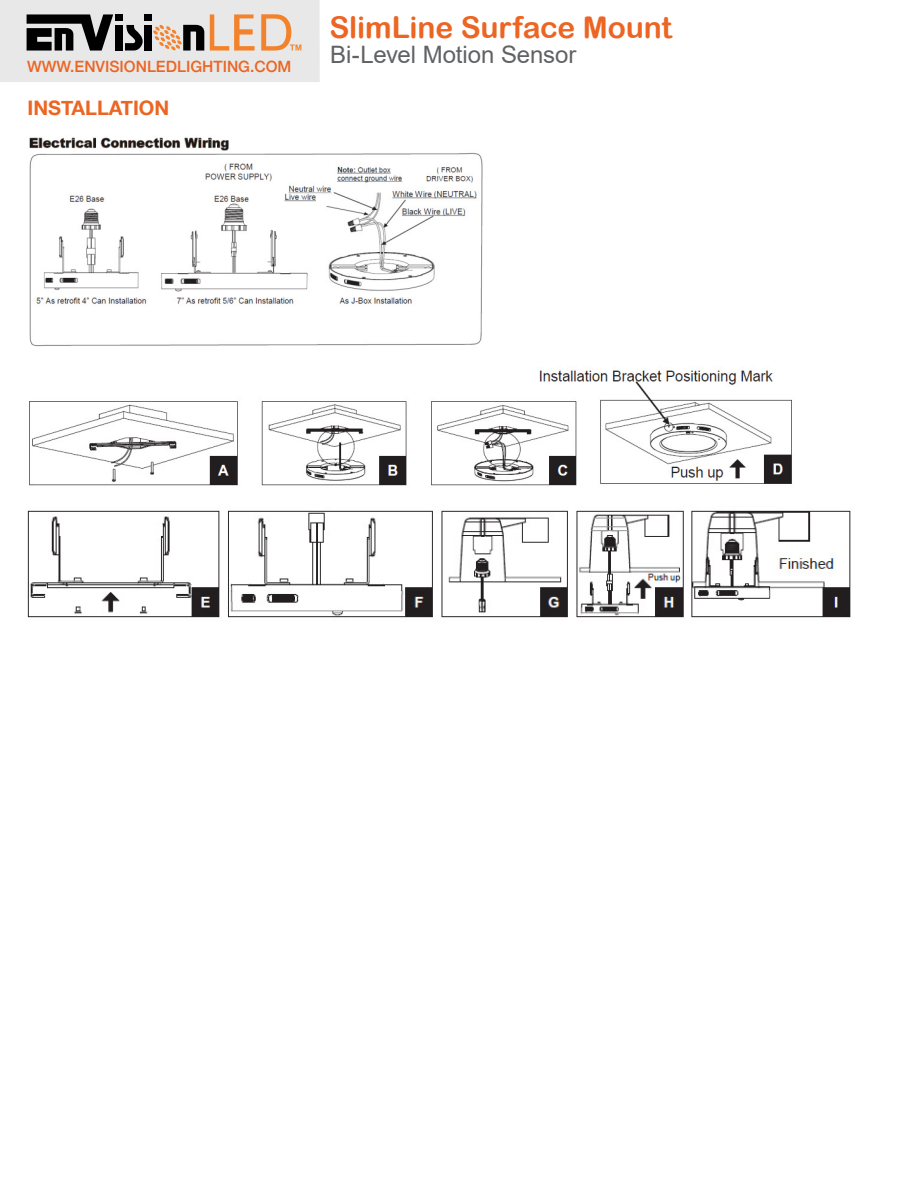
<style>
.page{position:relative;width:918px;height:1188px;background:#fff}
.page>*{position:absolute;margin:0;border:0;box-sizing:border-box;transform-origin:0 0}
.t1{font:30px "Arial Rounded MT Bold";letter-spacing:-.005em;color:#ec6523}
.t2{font:24px "Arial";letter-spacing:-.005em;color:#616264}
.t3{font:700 19.95px "Helvetica Neue";color:#ec6523}
.t4{font:500 15.6px "Helvetica Neue";color:#ec6523}
</style>
<div class="page">
<img style="left:29px;top:137px;width:454px;height:210px">
<img style="left:29px;top:368px;width:763px;height:118px">
<img style="left:27px;top:510px;width:824px;height:108px">
<div style="left:0;top:0;width:320px;height:82px;background:#e8e8e9"></div>
<div style="left:115px;top:25px;width:8px;height:26px;background:#000"></div>
<div style="left:115px;top:14px;width:8px;height:7px;background:#000"></div>
<div style="left:144px;top:25px;width:8px;height:26px;background:#000"></div>
<div style="left:144px;top:14px;width:8px;height:7px;background:#000"></div>
<svg style="left:27px;top:14px;width:86px;height:37px"></svg>
<svg style="left:125px;top:25px;width:18px;height:26px"></svg>
<svg style="left:210px;top:14px;width:45px;height:37px"></svg>
<svg style="left:153px;top:25px;width:51px;height:26px"></svg>
<svg style="left:261px;top:14px;width:40px;height:37px"></svg>
<p class="t4" style="left:27px;top:54px;width:266px">WWW.ENVISIONLEDLIGHTING.COM</p>
<p class="t3" style="left:27px;top:93px;width:143px">INSTALLATION</p>
<h1 class="t1" style="left:329px;top:9px;width:344px">SlimLine Surface Mount</h1>
<h2 class="t2" style="left:330px;top:38px;width:248px">Bi-Level Motion Sensor</h2>
</div>
